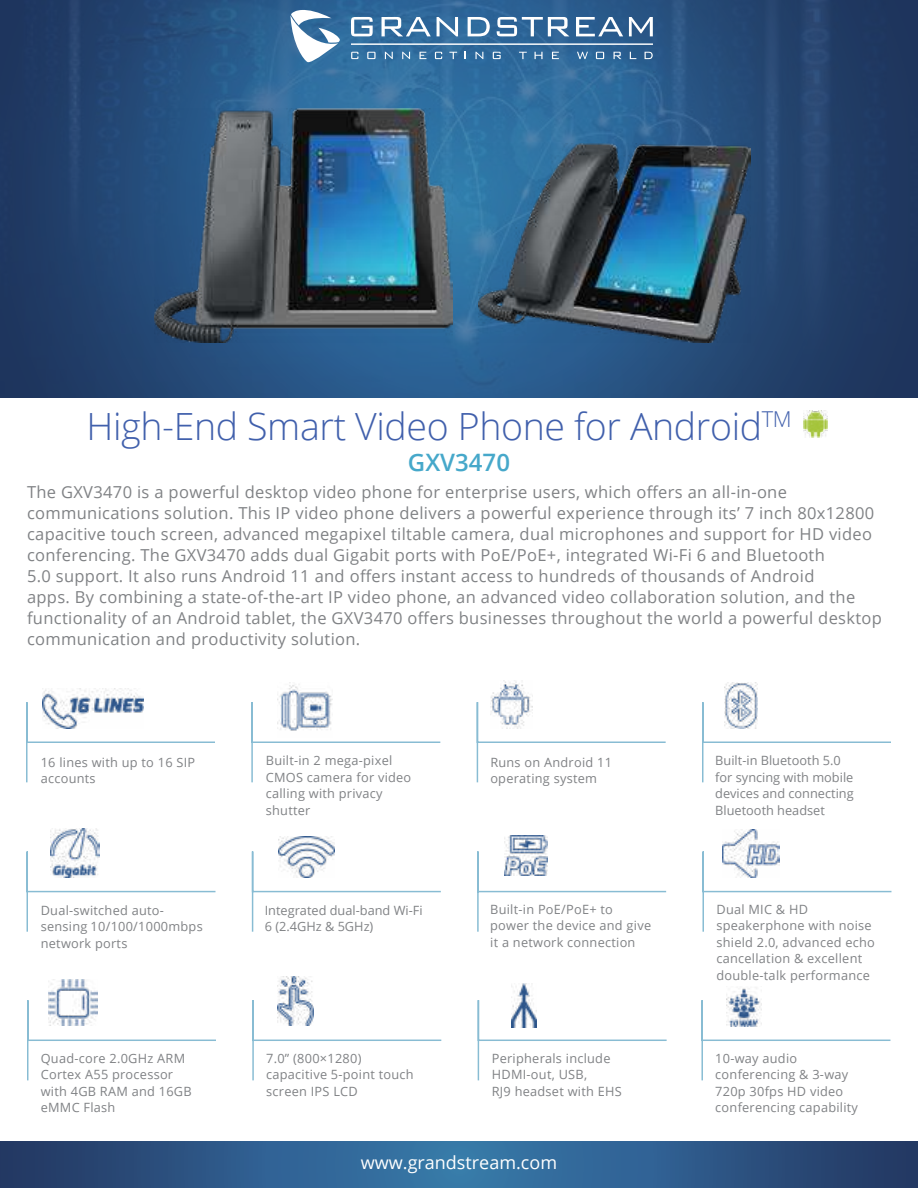
<style>
.page{position:relative;width:918px;height:1188px;background:#fff}
.page>*{position:absolute;margin:0;border:0;box-sizing:border-box;transform-origin:0 0}
.t1{font:300 37.5px "Open Sans";letter-spacing:-.01em;color:#4160ac}
.t2{font:600 24px "Open Sans";color:#46a8ca}
.t3{font:18px "Open Sans";color:#fff}
.t4{font:16.5px/21px "Open Sans";letter-spacing:.02em;color:#808285}
.t5{font:12.75px/16.5px "Open Sans";letter-spacing:.02em;color:#808285}
.t6{font:12.75px/16.5px "Open Sans";color:#808285}
</style>
<div class="page">
<img style="left:0;top:0;width:918px;height:397px">
<img style="left:478px;top:144px;width:273px;height:198px">
<img style="left:155px;top:108px;width:297px;height:234px">
<svg style="left:291px;top:10px;width:49px;height:52px"></svg>
<svg style="left:351px;top:17px;width:22px;height:19px"></svg>
<svg style="left:382px;top:17px;width:49px;height:19px"></svg>
<svg style="left:437px;top:17px;width:21px;height:19px"></svg>
<svg style="left:468px;top:17px;width:22px;height:19px"></svg>
<svg style="left:497px;top:17px;width:72px;height:19px"></svg>
<svg style="left:576px;top:17px;width:47px;height:19px"></svg>
<svg style="left:629px;top:17px;width:24px;height:19px"></svg>
<svg style="left:351px;top:52px;width:7px;height:7px"></svg>
<svg style="left:367px;top:52px;width:9px;height:7px"></svg>
<svg style="left:385px;top:52px;width:8px;height:7px"></svg>
<svg style="left:402px;top:52px;width:8px;height:7px"></svg>
<svg style="left:420px;top:52px;width:6px;height:7px"></svg>
<svg style="left:435px;top:52px;width:7px;height:7px"></svg>
<svg style="left:449px;top:52px;width:8px;height:7px"></svg>
<svg style="left:476px;top:52px;width:7px;height:7px"></svg>
<svg style="left:493px;top:52px;width:8px;height:7px"></svg>
<svg style="left:519px;top:52px;width:8px;height:7px"></svg>
<svg style="left:535px;top:52px;width:8px;height:7px"></svg>
<svg style="left:552px;top:52px;width:7px;height:7px"></svg>
<svg style="left:645px;top:52px;width:8px;height:7px"></svg>
<svg style="left:596px;top:52px;width:8px;height:7px"></svg>
<svg style="left:614px;top:52px;width:7px;height:7px"></svg>
<svg style="left:630px;top:52px;width:6px;height:7px"></svg>
<svg style="left:577px;top:52px;width:11px;height:7px"></svg>
<hr style="left:351px;top:44px;width:302px;height:1px;background:#fff">
<img style="left:804px;top:411px;width:23px;height:27px">
<img style="left:51px;top:828px;width:48px;height:22px">
<img style="left:279px;top:685px;width:54px;height:16px">
<img style="left:490px;top:680px;width:43px;height:21px">
<img style="left:723px;top:830px;width:57px;height:20px">
<img style="left:42px;top:689px;width:101px;height:12px">
<img style="left:725px;top:683px;width:32px;height:18px">
<img style="left:279px;top:836px;width:56px;height:14px">
<img style="left:506px;top:836px;width:42px;height:14px">
<svg style="left:0;top:1142px;width:918px;height:46px;background:#2d5988"></svg>
<img style="left:49px;top:979px;width:48px;height:20px">
<img style="left:726px;top:988px;width:32px;height:11px">
<img style="left:277px;top:977px;width:36px;height:22px">
<img style="left:511px;top:983px;width:21px;height:16px">
<svg style="left:26px;top:701px;width:189px;height:82px"></svg>
<svg style="left:251px;top:701px;width:190px;height:82px"></svg>
<svg style="left:476px;top:701px;width:190px;height:82px"></svg>
<svg style="left:702px;top:701px;width:189px;height:82px"></svg>
<svg style="left:26px;top:850px;width:190px;height:82px"></svg>
<svg style="left:251px;top:850px;width:190px;height:82px"></svg>
<svg style="left:477px;top:850px;width:190px;height:82px"></svg>
<svg style="left:702px;top:850px;width:190px;height:82px"></svg>
<svg style="left:27px;top:999px;width:189px;height:82px"></svg>
<svg style="left:252px;top:999px;width:190px;height:82px"></svg>
<svg style="left:477px;top:999px;width:190px;height:82px"></svg>
<svg style="left:701px;top:999px;width:190px;height:82px"></svg>
<h1 class="t1" style="left:86px;top:400px;width:707px">High-End Smart Video Phone for Android<sup>TM</sup></h1>
<p class="t4" style="left:27px;top:481px;width:857px">The GXV3470 is a powerful desktop video phone for enterprise users, which offers an all-in-one communications solution. This IP video phone delivers a powerful experience through its’ 7 inch 80x12800 capacitive touch screen, advanced megapixel tiltable camera, dual microphones and support for HD video conferencing. The GXV3470 adds dual Gigabit ports with PoE/PoE+, integrated Wi-Fi 6 and Bluetooth<br>5.0 support. It also runs Android 11 and offers instant access to hundreds of thousands of Android<br>apps. By combining a state-of-the-art IP video phone, an advanced video collaboration solution, and the functionality of an Android tablet, the GXV3470 offers businesses throughout the world a powerful desktop communication and productivity solution.</p>
<h2 class="t2" style="left:408px;top:446px;width:104px">GXV3470</h2>
<p class="t5" style="left:41px;top:754px;width:156px">16 lines with up to 16 SIP accounts</p>
<p class="t5" style="left:266px;top:752px;width:147px">Built-in 2 mega-pixel<br>CMOS camera for video calling with privacy shutter</p>
<p class="t5" style="left:490px;top:754px;width:123px">Runs on Android 11 operating system</p>
<p class="t6" style="left:715px;top:752px;width:140px">Built-in Bluetooth 5.0 for syncing with mobile devices and connecting<br>Bluetooth headset</p>
<p class="t5" style="left:41px;top:902px;width:164px">Dual-switched auto&shy;sensing 10/100/1000mbps network ports</p>
<p class="t6" style="left:265px;top:902px;width:159px">Integrated dual-band Wi-Fi<br>6 (2.4GHz &amp; 5GHz)</p>
<p class="t5" style="left:490px;top:901px;width:162px">Built-in PoE/PoE+ to power the device and give it a network connection</p>
<p class="t5" style="left:716px;top:901px;width:160px">Dual MIC &amp; HD speakerphone with noise shield 2.0, advanced echo cancellation &amp; excellent double-talk performance</p>
<p class="t5" style="left:41px;top:1049px;width:152px">Quad-core 2.0GHz ARM<br>Cortex A55 processor with 4GB RAM and 16GB eMMC Flash</p>
<p class="t5" style="left:266px;top:1049px;width:149px">7.0” (800×1280) capacitive 5-point touch screen IPS LCD</p>
<p class="t5" style="left:492px;top:1049px;width:131px">Peripherals include<br>HDMI-out, USB,<br>RJ9 headset with EHS</p>
<p class="t5" style="left:715px;top:1049px;width:144px">10-way audio conferencing &amp; 3-way<br>720p 30fps HD video conferencing capability</p>
<p class="t3" style="left:361px;top:1151px;width:198px">www.grandstream.com</p>
</div>
